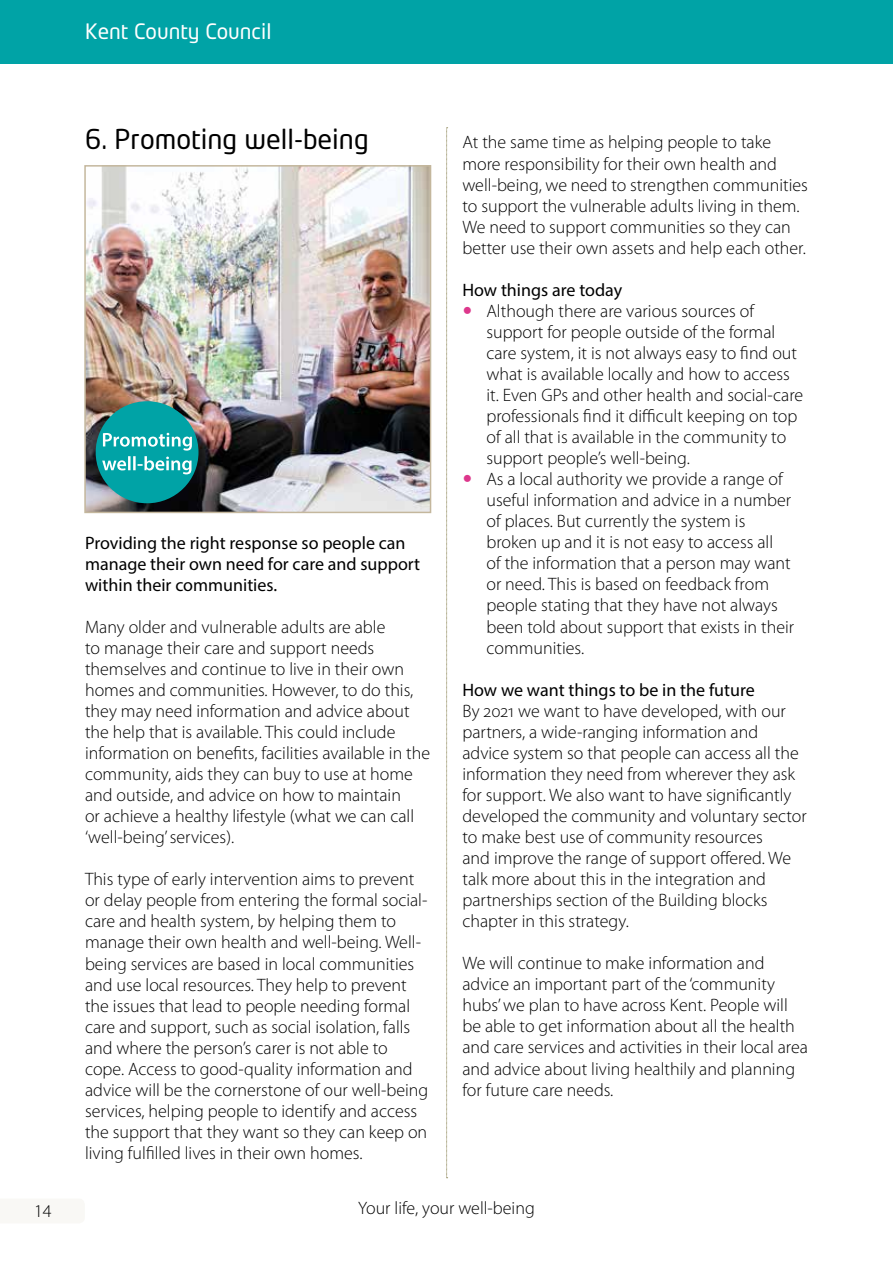
<style>
.page{position:relative;width:893px;height:1263px;background:#fff}
.page>*{position:absolute;margin:0;border:0;box-sizing:border-box;transform-origin:0 0}
.t1{font:27px "Neo Tech";color:#000}
.t2{font:21px "Neo Tech";color:#fff}
.t3{font:300 18px/21px "Myriad Pro";color:#000}
.t4{font:18px/21px "Myriad Pro";color:#000}
</style>
<div class="page">
<div style="left:0;top:0;width:893px;height:63px;background:#00a3a6"></div>
<img style="left:87px;top:168px;width:341px;height:342px">
<div style="left:84px;top:165px;width:347px;height:348px;border:2px solid #c4b79d"></div>
<div style="left:96px;top:401px;width:102px;height:102px;background:#00a3a6;border-radius:50%"></div>
<svg style="left:102px;top:433px;width:90px;height:41px"></svg>
<svg style="left:446px;top:127px;width:2px;height:1051px"></svg>
<p class="t2" style="left:85px;top:21px;width:188px">Kent County Council</p>
<p class="t3" style="left:34px;top:1200px;width:19px">14</p>
<h1 class="t1" style="left:85px;top:126px;width:285px">6. Promoting well-being</h1>
<p class="t4" style="left:85px;top:532px;width:337px">Providing the right response so people can manage their own need for care and support within their communities.</p>
<p class="t3" style="left:85px;top:616px;width:347px">Many older and vulnerable adults are able<br>to manage their care and support needs themselves and continue to live in their own homes and communities. However, to do this, they may need information and advice about the help that is available. This could include information on benefits, facilities available in the community, aids they can buy to use at home and outside, and advice on how to maintain<br>or achieve a healthy lifestyle (what we can call ‘well-being’ services).</p>
<p class="t3" style="left:85px;top:869px;width:345px">This type of early intervention aims to prevent or delay people from entering the formal social&shy;care and health system, by helping them to manage their own health and well-being. Well&shy;being services are based in local communities and use local resources. They help to prevent the issues that lead to people needing formal care and support, such as social isolation, falls and where the person’s carer is not able to cope. Access to good-quality information and advice will be the cornerstone of our well-being services, helping people to identify and access the support that they want so they can keep on living fulfilled lives in their own homes.</p>
<p class="t3" style="left:462px;top:132px;width:347px">At the same time as helping people to take more responsibility for their own health and well-being, we need to strengthen communities to support the vulnerable adults living in them.<br>We need to support communities so they can better use their own assets and help each other.</p>
<p class="t4" style="left:462px;top:279px;width:161px">How things are today</p>
<p class="t3" style="left:486px;top:300px;width:318px">Although there are various sources of support for people outside of the formal care system, it is not always easy to find out what is available locally and how to access it. Even GPs and other health and social-care professionals find it difficult keeping on top of all that is available in the community to support people’s well-being.<br>As a local authority we provide a range of useful information and advice in a number of places. But currently the system is<br>broken up and it is not easy to access all<br>of the information that a person may want or need. This is based on feedback from people stating that they have not always been told about support that exists in their communities.</p>
<p class="t4" style="left:462px;top:679px;width:294px">How we want things to be in the future</p>
<p class="t3" style="left:462px;top:700px;width:346px">By 2021 we want to have developed, with our partners, a wide-ranging information and advice system so that people can access all the information they need from wherever they ask for support. We also want to have significantly developed the community and voluntary sector to make best use of community resources<br>and improve the range of support offered. We talk more about this in the integration and partnerships section of the Building blocks chapter in this strategy.</p>
<p class="t3" style="left:462px;top:952px;width:347px">We will continue to make information and advice an important part of the ‘community hubs’ we plan to have across Kent. People will be able to get information about all the health and care services and activities in their local area and advice about living healthily and planning for future care needs.</p>
<p class="t3" style="left:358px;top:1197px;width:178px">Your life, your well-being</p>
</div>
